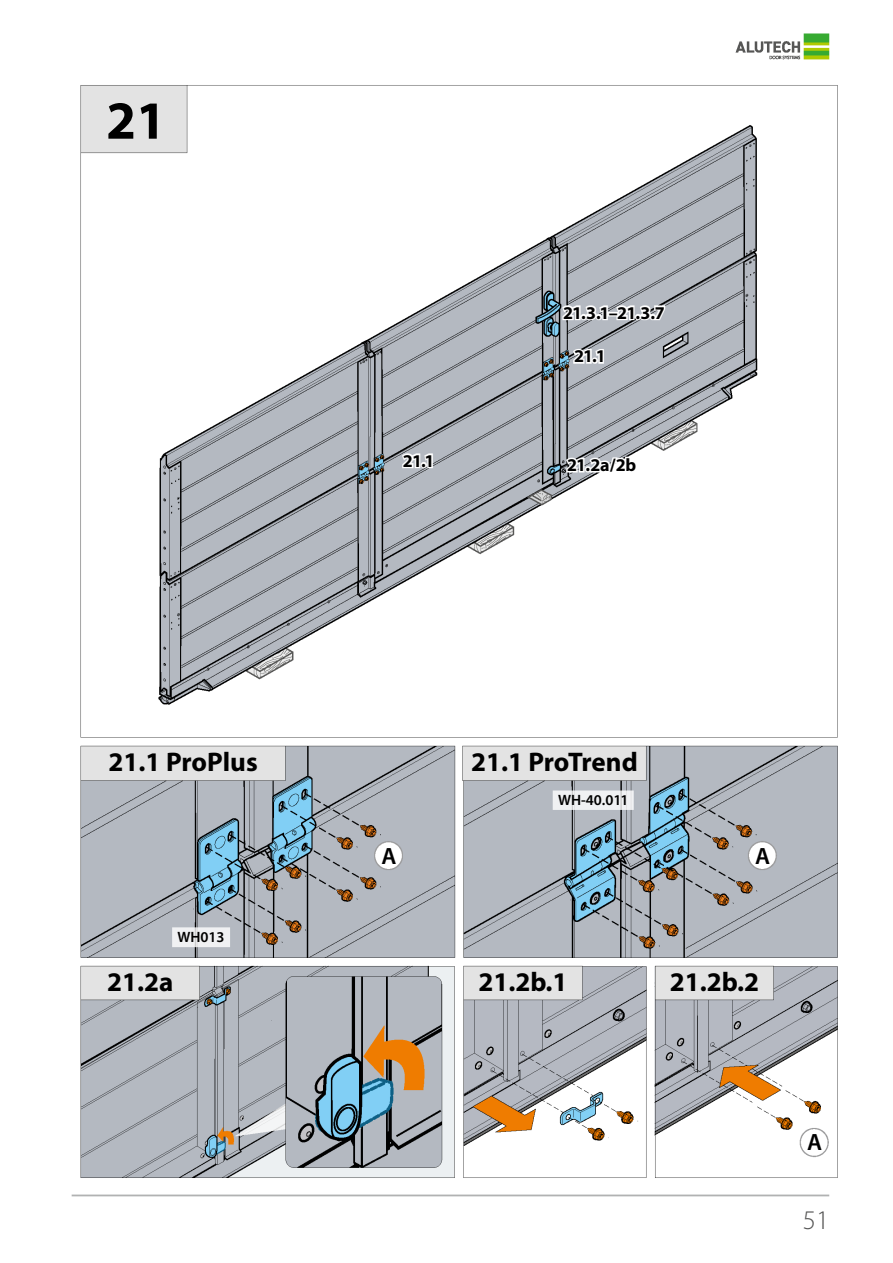
<style>
.page{position:relative;width:893px;height:1263px;background:#fff}
.page>*{position:absolute;margin:0;border:0;box-sizing:border-box;transform-origin:0 0}
.t1{font:700 54px "Myriad Pro";color:#000}
.t2{font:700 27px "Myriad Pro";color:#000}
.t3{font:300 27px "Myriad Pro";color:#565655}
.t4{font:600 23.7px "Myriad Pro";color:#000}
.t5{font:700 18px "Myriad Pro";letter-spacing:-.05em;color:#000}
.t6{font:600 15px "Myriad Pro";color:#000}
</style>
<div class="page">
<img style="left:71px;top:33px;width:767px;height:1164px">
<h1 class="t1" style="left:106px;top:85px;width:61px">21</h1>
<p class="t5" style="left:563px;top:301px;width:103px">21.3.1–21.3.7</p>
<p class="t5" style="left:574px;top:344px;width:33px">21.1</p>
<p class="t5" style="left:403px;top:449px;width:33px">21.1</p>
<p class="t5" style="left:567px;top:453px;width:71px">21.2a/2b</p>
<p class="t2" style="left:109px;top:744px;width:151px">21.1 ProPlus</p>
<p class="t6" style="left:177px;top:927px;width:49px">WH013</p>
<p class="t2" style="left:471px;top:744px;width:168px">21.1 ProTrend</p>
<p class="t6" style="left:558px;top:790px;width:72px">WH-40.011</p>
<p class="t4" style="left:381px;top:841px;width:17px">A</p>
<p class="t4" style="left:755px;top:841px;width:17px">A</p>
<p class="t2" style="left:107px;top:964px;width:68px">21.2a</p>
<p class="t2" style="left:478px;top:964px;width:91px">21.2b.1</p>
<p class="t2" style="left:670px;top:964px;width:91px">21.2b.2</p>
<p class="t4" style="left:807px;top:1127px;width:17px">A</p>
<p class="t3" style="left:803px;top:1204px;width:28px">51</p>
</div>
